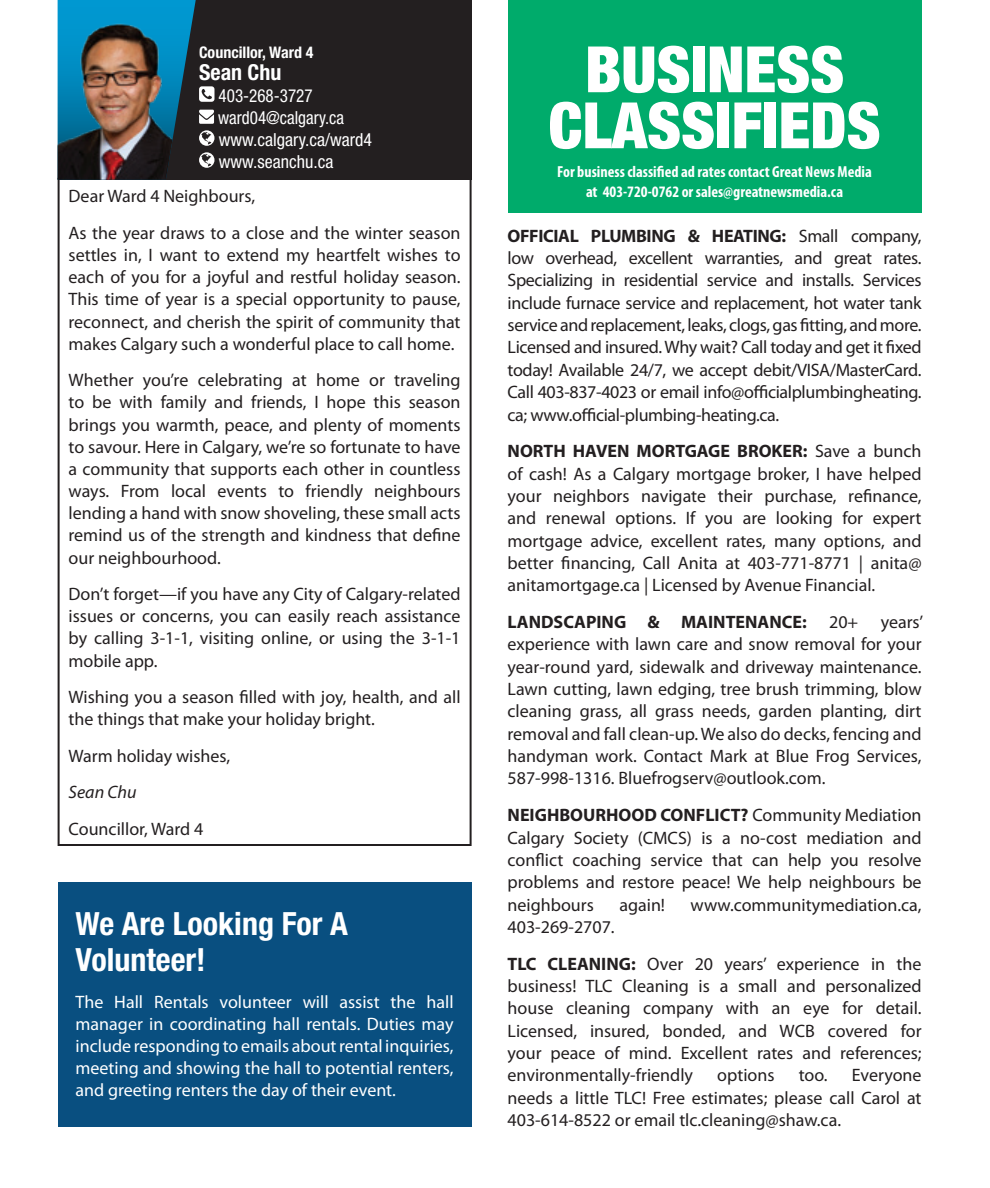
<style>
.page{position:relative;width:990px;height:1188px;background:#fff}
.page>*{position:absolute;margin:0;border:0;box-sizing:border-box;transform-origin:0 0}
.t1{font:900 condensed 64px "Helvetica Neue LT Std";color:#fff}
.In_Around_title{font:700 condensed 32px/36px "Helvetica Neue LT Std";color:#fff}
.Body_text{font:700 condensed 22px "Helvetica Neue LT Std";color:#fff}
.Body_text-2{font:18px/22.4px "Myriad Pro";color:#231f20;text-align:justify}
.Body_text-3{font:18px/22px "Myriad Pro";color:#fff;text-align:justify}
.Body_text-4{font:condensed 18px "Helvetica Neue LT Std";color:#fff}
.Body_text-5{font:condensed 18px "Helvetica Neue LT Std";color:#fff;scale:.95 1}
.Body_text-6{font:italic 18px "Myriad Pro";color:#231f20}
.t2{font:700 condensed 16px "Myriad Pro";color:#fff}
.Body_text-7{font:700 condensed 16px "Helvetica Neue LT Std";color:#fff}
.s1{font-weight:700}
</style>
<div class="page">
<div style="left:508px;top:0;width:414px;height:212px;background:#00ab6b"></div>
<div style="left:58px;top:178px;width:414px;height:668px;border:2px solid #231f20"></div>
<div style="left:58px;top:0;width:414px;height:180px;background:#231f20"></div>
<svg style="left:199px;top:86px;width:15px;height:82px"></svg>
<img style="left:58px;top:0;width:138px;height:180px">
<div style="left:58px;top:882px;width:414px;height:244px;background:#094f80"></div>
<p class="Body_text-7" style="left:199px;top:42px;width:116px">Councillor, Ward 4</p>
<p class="Body_text" style="left:199px;top:59px;width:84px">Sean Chu</p>
<p class="Body_text-5" style="left:219px;top:85px;width:101px">403-268-3727</p>
<p class="Body_text-5" style="left:218px;top:107px;width:134px">ward04@calgary.ca</p>
<p class="Body_text-4" style="left:219px;top:129px;width:155px">www.calgary.ca/ward4</p>
<p class="Body_text-4" style="left:219px;top:151px;width:116px">www.seanchu.ca</p>
<p class="t1" style="left:585px;top:30px;width:261px">BUSINESS</p>
<p class="t1" style="left:549px;top:86px;width:334px">CLASSIFIEDS</p>
<p class="t2" style="left:557px;top:161px;width:316px">For business classified ad rates contact Great News Media</p>
<p class="Body_text-2" style="left:69px;top:185px;width:188px">Dear Ward 4 Neighbours,</p>
<p class="t2" style="left:586px;top:181px;width:259px">at 403-720-0762 or sales@greatnewsmedia.ca</p>
<p class="Body_text-2" style="left:69px;top:221px;width:394px">As the year draws to a close and the winter season settles in, I want to extend my heartfelt wishes to each of you for a joyful and restful holiday season.<br>This time of year is a special opportunity to pause, reconnect, and cherish the spirit of community that makes Calgary such a wonderful place to call home.</p>
<p class="Body_text-2" style="left:69px;top:369px;width:394px">Whether you’re celebrating at home or traveling to be with family and friends, I hope this season brings you warmth, peace, and plenty of moments to savour. Here in Calgary, we’re so fortunate to have a community that supports each other in countless ways. From local events to friendly neighbours lending a hand with snow shoveling, these small acts remind us of the strength and kindness that define our neighbourhood.</p>
<p class="Body_text-2" style="left:69px;top:583px;width:394px">Don’t forget—if you have any City of Calgary-related issues or concerns, you can easily reach assistance by calling 3-1-1, visiting online, or using the 3-1-1 mobile app.</p>
<p class="Body_text-2" style="left:69px;top:686px;width:394px">Wishing you a season filled with joy, health, and all the things that make your holiday bright.</p>
<p class="Body_text-2" style="left:69px;top:744px;width:163px">Warm holiday wishes,</p>
<p class="Body_text-6" style="left:69px;top:781px;width:69px">Sean Chu</p>
<p class="Body_text-2" style="left:69px;top:817px;width:136px">Councillor, Ward 4</p>
<p class="Body_text-2" style="left:508px;top:224px;width:416px"><span class="s1">OFFICIAL PLUMBING &amp; HEATING:</span> Small company, low overhead, excellent warranties, and great rates.<br>Specializing in residential service and installs. Services include furnace service and replacement, hot water tank service and replacement, leaks, clogs, gas fitting, and more.<br>Licensed and insured. Why wait? Call today and get it fixed today! Available 24/7, we accept debit/VISA/MasterCard.<br>Call 403-837-4023 or email info@officialplumbingheating. ca; www.official-plumbing-heating.ca.</p>
<p class="Body_text-2" style="left:508px;top:440px;width:416px"><span class="s1">NORTH HAVEN MORTGAGE BROKER:</span> Save a bunch of cash! As a Calgary mortgage broker, I have helped your neighbors navigate their purchase, refinance, and renewal options. If you are looking for expert mortgage advice, excellent rates, many options, and better financing, Call Anita at 403-771-8771 | anita@ anitamortgage.ca | Licensed by Avenue Financial.</p>
<p class="Body_text-2" style="left:508px;top:611px;width:417px"><span class="s1">LANDSCAPING &amp; MAINTENANCE:</span> 20+ years’ experience with lawn care and snow removal for your year-round yard, sidewalk and driveway maintenance.<br>Lawn cutting, lawn edging, tree brush trimming, blow cleaning grass, all grass needs, garden planting, dirt removal and fall clean-up. We also do decks, fencing and handyman work. Contact Mark at Blue Frog Services, 587-998-1316. Bluefrogserv@outlook.com.</p>
<p class="Body_text-2" style="left:508px;top:804px;width:416px"><span class="s1">NEIGHBOURHOOD CONFLICT?</span> Community Mediation Calgary Society (CMCS) is a no-cost mediation and conflict coaching service that can help you resolve problems and restore peace! We help neighbours be neighbours</p>
<p class="Body_text-2" style="left:619px;top:893px;width:47px">again!</p>
<p class="Body_text-2" style="left:691px;top:893px;width:233px">www.communitymediation.ca,</p>
<p class="In_Around_title" style="left:76px;top:905px;width:274px">We Are Looking For A<br>Volunteer!</p>
<p class="Body_text-3" style="left:76px;top:990px;width:380px">The Hall Rentals volunteer will assist the hall manager in coordinating hall rentals. Duties may include responding to emails about rental inquiries, meeting and showing the hall to potential renters, and greeting renters the day of their event.</p>
<p class="Body_text-2" style="left:508px;top:915px;width:109px">403-269-2707.</p>
<p class="Body_text-2" style="left:508px;top:952px;width:416px"><span class="s1">TLC CLEANING:</span> Over 20 years’ experience in the business! TLC Cleaning is a small and personalized house cleaning company with an eye for detail.<br>Licensed, insured, bonded, and WCB covered for your peace of mind. Excellent rates and references; environmentally-friendly</p>
<p class="Body_text-2" style="left:717px;top:1064px;width:59px">options</p>
<p class="Body_text-2" style="left:799px;top:1064px;width:30px">too.</p>
<p class="Body_text-2" style="left:508px;top:1064px;width:416px;text-indent:344px">Everyone needs a little TLC! Free estimates; please call Carol at 403-614-8522 or email tlc.cleaning@shaw.ca.</p>
</div>
